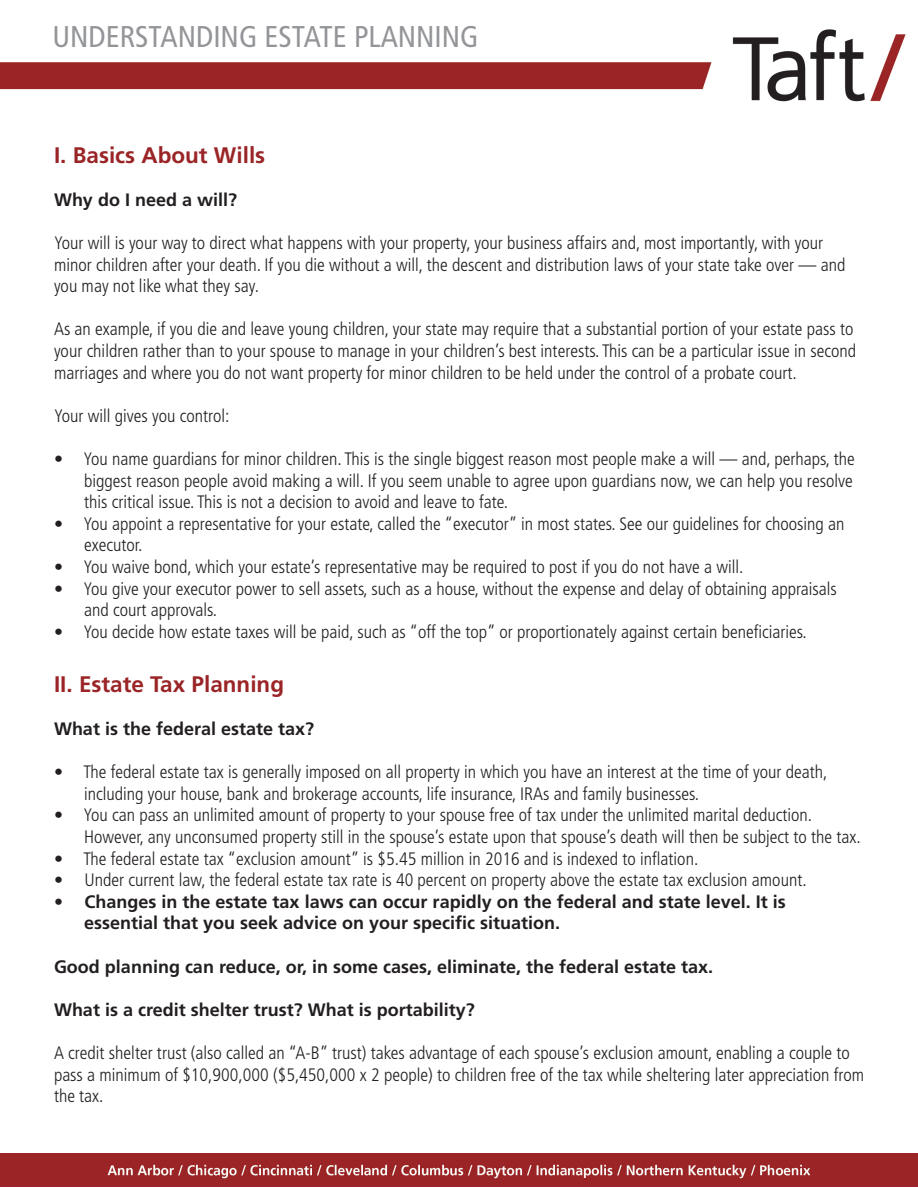
<style>
.page{position:relative;width:918px;height:1188px;background:#fff}
.page>*{position:absolute;margin:0;border:0;box-sizing:border-box;transform-origin:0 0}
.t1{font:condensed 30px "Frutiger LT Std";color:#939598}
.t2{font:700 22.5px "Frutiger LT Std";color:#9a2426}
.t3{font:300 condensed 18px/21.6px "Frutiger LT Std";color:#231f20}
.t4{font:700 18px "Frutiger LT Std";color:#231f20}
.s1{font-weight:300;font-stretch:condensed}
</style>
<div class="page">
<img style="left:0;top:29px;width:906px;height:73px">
<img style="left:0;top:1153px;width:918px;height:33px">
<h1 class="t1" style="left:52px;top:19px;width:428px">UNDERSTANDING ESTATE PLANNING</h1>
<p class="t2" style="left:54px;top:142px;width:213px">I. Basics About Wills</p>
<p class="t4" style="left:54px;top:189px;width:185px">Why do I need a will?</p>
<p class="t3" style="left:54px;top:232px;width:793px">Your will is your way to direct what happens with your property, your business affairs and, most importantly, with your minor children after your death. If you die without a will, the descent and distribution laws of your state take over — and you may not like what they say.</p>
<p class="t3" style="left:54px;top:319px;width:804px">As an example, if you die and leave young children, your state may require that a substantial portion of your estate pass to your children rather than to your spouse to manage in your children’s best interests. This can be a particular issue in second marriages and where you do not want property for minor children to be held under the control of a probate court.</p>
<p class="t3" style="left:54px;top:405px;width:177px">Your will gives you control:</p>
<p class="t3" style="left:54px;top:448px;width:802px">• You name guardians for minor children. This is the single biggest reason most people make a will — and, perhaps, the</p>
<p class="t3" style="left:84px;top:470px;width:770px">biggest reason people avoid making a will. If you seem unable to agree upon guardians now, we can help you resolve</p>
<p class="t3" style="left:84px;top:492px;width:425px">this critical issue. This is not a decision to avoid and leave to fate.</p>
<p class="t3" style="left:54px;top:513px;width:792px">• You appoint a representative for your estate, called the “executor” in most states. See our guidelines for choosing an</p>
<p class="t3" style="left:84px;top:535px;width:60px">executor.</p>
<p class="t3" style="left:54px;top:556px;width:691px">• You waive bond, which your estate’s representative may be required to post if you do not have a will.</p>
<p class="t3" style="left:54px;top:578px;width:784px">• You give your executor power to sell assets, such as a house, without the expense and delay of obtaining appraisals</p>
<p class="t3" style="left:84px;top:600px;width:135px">and court approvals.</p>
<p class="t3" style="left:54px;top:621px;width:754px">• You decide how estate taxes will be paid, such as “off the top” or proportionately against certain beneficiaries.</p>
<p class="t2" style="left:54px;top:671px;width:232px">II. Estate Tax Planning</p>
<p class="t4" style="left:54px;top:718px;width:262px">What is the federal estate tax?</p>
<p class="t3" style="left:54px;top:762px;width:775px">• The federal estate tax is generally imposed on all property in which you have an interest at the time of your death,</p>
<p class="t3" style="left:84px;top:783px;width:616px">including your house, bank and brokerage accounts, life insurance, IRAs and family businesses.</p>
<p class="t3" style="left:54px;top:805px;width:760px">• You can pass an unlimited amount of property to your spouse free of tax under the unlimited marital deduction.</p>
<p class="t3" style="left:84px;top:826px;width:778px">However, any unconsumed property still in the spouse’s estate upon that spouse’s death will then be subject to the tax.</p>
<p class="t3" style="left:54px;top:848px;width:646px">• The federal estate tax “exclusion amount” is $5.45 million in 2016 and is indexed to inflation.</p>
<p class="t3" style="left:54px;top:870px;width:754px">• Under current law, the federal estate tax rate is 40 percent on property above the estate tax exclusion amount.</p>
<p class="t4" style="left:54px;top:891px;width:733px"><span class="s1">•</span> Changes in the estate tax laws can occur rapidly on the federal and state level. It is</p>
<p class="t4" style="left:84px;top:913px;width:478px">essential that you seek advice on your specific situation.</p>
<p class="t4" style="left:54px;top:956px;width:661px">Good planning can reduce, or, in some cases, eliminate, the federal estate tax.</p>
<p class="t4" style="left:54px;top:999px;width:422px">What is a credit shelter trust? What is portability?</p>
<p class="t3" style="left:54px;top:1042px;width:812px">A credit shelter trust (also called an “A-B” trust) takes advantage of each spouse’s exclusion amount, enabling a couple to pass a minimum of $10,900,000 ($5,450,000 x 2 people) to children free of the tax while sheltering later appreciation from the tax.</p>
</div>
